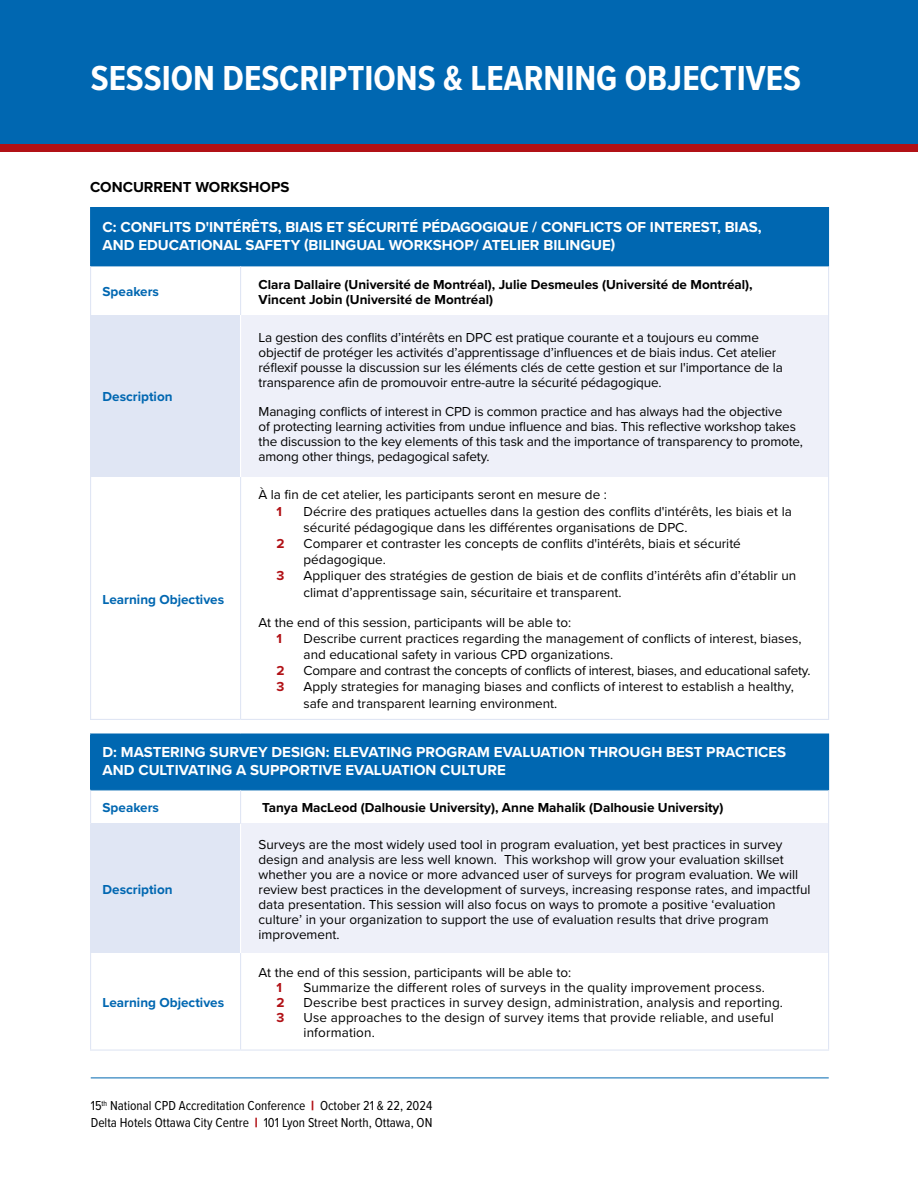
<style>
.page{position:relative;width:918px;height:1188px;background:#fff}
.page>*{position:absolute;margin:0;border:0;box-sizing:border-box;transform-origin:0 0}
.t1{font:700 36px "Proxima Nova Cond";color:#fff}
.Table_Heading{font:700 15px/18px "Proxima Nova";color:#fff}
.t2{font:700 15px "Proxima Nova";color:#000}
.Table_Body_Copy{font:13.5px/15px "Proxima Nova";color:#000}
.Table_Body_Copy-2{font:700 13.5px/15px "Proxima Nova";color:#000}
.Table_Body_Copy_no_space{font:13.5px "Proxima Nova";color:#000}
.t3{font:13.5px "Proxima Nova Cond";color:#000}
.Table_Body_Copy-3{font:13.5px "Proxima Nova";letter-spacing:-.02em;color:#000}
.Table_Body_Copy-4{font:700 13.5px "Proxima Nova";color:#0067b1}
.t4{font:700 13.5px "Proxima Nova";color:#b11116}
.s1{font-family:"Proxima Nova";font-weight:900;color:#b11116}
</style>
<div class="page">
<hr style="left:91px;top:1078px;width:738px;height:1px;background:#0067b1">
<div style="left:0;top:0;width:918px;height:146px;background:#0067b1"></div>
<div style="left:0;top:144px;width:918px;height:7px;background:#b11116"></div>
<div style="left:91px;top:207px;width:738px;height:59px;background:#0067b1"></div>
<div style="left:91px;top:315px;width:150px;height:162px;background:#e0e6f4"></div>
<div style="left:241px;top:315px;width:588px;height:162px;background:#eef0f9"></div>
<hr style="left:240px;top:315px;width:1px;height:162px;background:#fff">
<hr style="left:90px;top:207px;width:1px;height:59px;background:#0067b1">
<hr style="left:90px;top:266px;width:1px;height:49px;background:#e0e6f4">
<hr style="left:90px;top:315px;width:1px;height:162px;background:#e0e6f4">
<hr style="left:90px;top:477px;width:1px;height:242px;background:#e0e6f4">
<hr style="left:240px;top:266px;width:1px;height:49px;background:#e0e6f4">
<hr style="left:828px;top:266px;width:1px;height:49px;background:#e0e6f4">
<hr style="left:828px;top:315px;width:1px;height:162px;background:#e0e6f4">
<hr style="left:240px;top:477px;width:1px;height:242px;background:#e0e6f4">
<hr style="left:828px;top:477px;width:1px;height:242px;background:#e0e6f4">
<hr style="left:90px;top:719px;width:151px;height:1px;background:#e0e6f4">
<hr style="left:241px;top:719px;width:588px;height:1px;background:#e0e6f4">
<div style="left:91px;top:734px;width:738px;height:56px;background:#0067b1"></div>
<svg style="left:91px;top:790px;width:737px;height:260px"></svg>
<div style="left:91px;top:824px;width:150px;height:129px;background:#e0e6f4"></div>
<div style="left:241px;top:824px;width:588px;height:129px;background:#eef0f9"></div>
<hr style="left:240px;top:823px;width:1px;height:130px;background:#fff">
<hr style="left:90px;top:734px;width:151px;height:1px;background:#0067b1">
<hr style="left:90px;top:735px;width:1px;height:54px;background:#0067b1">
<hr style="left:90px;top:789px;width:151px;height:1px;background:#0067b1">
<hr style="left:90px;top:790px;width:1px;height:34px;background:#e0e6f4">
<hr style="left:90px;top:823px;width:1px;height:130px;background:#e0e6f4">
<hr style="left:90px;top:953px;width:1px;height:97px;background:#e0e6f4">
<hr style="left:240px;top:790px;width:1px;height:34px;background:#e0e6f4">
<hr style="left:828px;top:790px;width:1px;height:34px;background:#e0e6f4">
<hr style="left:828px;top:823px;width:1px;height:130px;background:#e0e6f4">
<hr style="left:240px;top:953px;width:1px;height:97px;background:#e0e6f4">
<hr style="left:828px;top:953px;width:1px;height:97px;background:#e0e6f4">
<hr style="left:90px;top:1050px;width:151px;height:1px;background:#e0e6f4">
<hr style="left:241px;top:1050px;width:588px;height:1px;background:#e0e6f4">
<h1 class="t1" style="left:91px;top:56px;width:712px">SESSION DESCRIPTIONS &amp; LEARNING OBJECTIVES</h1>
<h4 class="t2" style="left:90px;top:176px;width:201px">CONCURRENT WORKSHOPS</h4>
<p class="Table_Heading" style="left:103px;top:218px;width:661px">C: CONFLITS D'INTÉRÊTS, BIAIS ET SÉCURITÉ PÉDAGOGIQUE / CONFLICTS OF INTEREST, BIAS,<br>AND EDUCATIONAL SAFETY (BILINGUAL WORKSHOP/ ATELIER BILINGUE)</p>
<p class="Table_Body_Copy-4" style="left:103px;top:281px;width:58px">Speakers</p>
<p class="Table_Body_Copy-2" style="left:259px;top:276px;width:496px">Clara Dallaire (Université de Montréal), Julie Desmeules (Université de Montréal),<br>Vincent Jobin (Université de Montréal)</p>
<p class="Table_Body_Copy-4" style="left:103px;top:387px;width:72px">Description</p>
<p class="Table_Body_Copy" style="left:259px;top:329px;width:526px">La gestion des conflits d’intérêts en DPC est pratique courante et a toujours eu comme objectif de protéger les activités d’apprentissage d’influences et de biais indus. Cet atelier réflexif pousse la discussion sur les éléments clés de cette gestion et sur l'importance de la transparence afin de promouvoir entre-autre la sécurité pédagogique.</p>
<p class="Table_Body_Copy" style="left:259px;top:403px;width:546px">Managing conflicts of interest in CPD is common practice and has always had the objective<br>of protecting learning activities from undue influence and bias. This reflective workshop takes the discussion to the key elements of this task and the importance of transparency to promote, among other things, pedagogical safety.</p>
<p class="Table_Body_Copy_no_space" style="left:259px;top:485px;width:350px">À la fin de cet atelier, les participants seront en mesure de :</p>
<p class="t4" style="left:277px;top:501px;width:7px">1</p>
<p class="Table_Body_Copy" style="left:304px;top:502px;width:490px;line-height:16.2px">Décrire des pratiques actuelles dans la gestion des conflits d'intérêts, les biais et la sécurité pédagogique dans les différentes organisations de DPC.</p>
<p class="t4" style="left:277px;top:533px;width:10px">2</p>
<p class="Table_Body_Copy" style="left:304px;top:535px;width:439px;line-height:16.2px">Comparer et contraster les concepts de conflits d'intérêts, biais et sécurité pédagogique.</p>
<p class="t4" style="left:277px;top:566px;width:9px">3</p>
<p class="Table_Body_Copy" style="left:304px;top:567px;width:494px;line-height:16.2px">Appliquer des stratégies de gestion de biais et de conflits d’intérêts afin d’établir un climat d’apprentissage sain, sécuritaire et transparent.</p>
<p class="Table_Body_Copy_no_space" style="left:259px;top:612px;width:314px">At the end of this session, participants will be able to:</p>
<p class="t4" style="left:277px;top:628px;width:7px">1</p>
<p class="Table_Body_Copy" style="left:304px;top:630px;width:499px;line-height:16.2px">Describe current practices regarding the management of conflicts of interest, biases, and educational safety in various CPD organizations.</p>
<p class="t4" style="left:277px;top:661px;width:10px">2</p>
<p class="Table_Body_Copy-3" style="left:304px;top:661px;width:508px">Compare and contrast the concepts of conflicts of interest, biases, and educational safety.</p>
<p class="t4" style="left:277px;top:677px;width:9px">3</p>
<p class="Table_Body_Copy" style="left:304px;top:678px;width:492px;line-height:16.2px">Apply strategies for managing biases and conflicts of interest to establish a healthy, safe and transparent learning environment.</p>
<p class="Table_Heading" style="left:103px;top:743px;width:685px">D: MASTERING SURVEY DESIGN: ELEVATING PROGRAM EVALUATION THROUGH BEST PRACTICES<br>AND CULTIVATING A SUPPORTIVE EVALUATION CULTURE</p>
<p class="Table_Body_Copy-4" style="left:103px;top:797px;width:58px">Speakers</p>
<p class="Table_Body_Copy-2" style="left:262px;top:800px;width:463px">Tanya MacLeod (Dalhousie University), Anne Mahalik (Dalhousie University)</p>
<p class="Table_Body_Copy-4" style="left:103px;top:589px;width:123px">Learning Objectives</p>
<p class="Table_Body_Copy-4" style="left:103px;top:879px;width:72px">Description</p>
<p class="Table_Body_Copy-4" style="left:103px;top:992px;width:123px">Learning Objectives</p>
<p class="Table_Body_Copy" style="left:259px;top:836px;width:554px">Surveys are the most widely used tool in program evaluation, yet best practices in survey design and analysis are less well known. This workshop will grow your evaluation skillset whether you are a novice or more advanced user of surveys for program evaluation. We will review best practices in the development of surveys, increasing response rates, and impactful data presentation. This session will also focus on ways to promote a positive ‘evaluation culture’ in your organization to support the use of evaluation results that drive program improvement.</p>
<p class="Table_Body_Copy_no_space" style="left:259px;top:962px;width:314px">At the end of this session, participants will be able to:</p>
<p class="t4" style="left:277px;top:977px;width:7px">1</p>
<p class="Table_Body_Copy" style="left:304px;top:979px;width:463px">Summarize the different roles of surveys in the quality improvement process.</p>
<p class="t4" style="left:277px;top:992px;width:10px">2</p>
<p class="Table_Body_Copy" style="left:304px;top:994px;width:481px">Describe best practices in survey design, administration, analysis and reporting.</p>
<p class="t4" style="left:277px;top:1007px;width:9px">3</p>
<p class="Table_Body_Copy" style="left:304px;top:1009px;width:472px">Use approaches to the design of survey items that provide reliable, and useful information.</p>
<p class="t3" style="left:91px;top:1098px;width:343px">15<sup>th</sup> National CPD Accreditation Conference <span class="s1">|</span> October 21 &amp; 22, 2024</p>
<p class="t3" style="left:91px;top:1114px;width:343px">Delta Hotels Ottawa City Centre <span class="s1">|</span> 101 Lyon Street North, Ottawa, ON</p>
</div>
